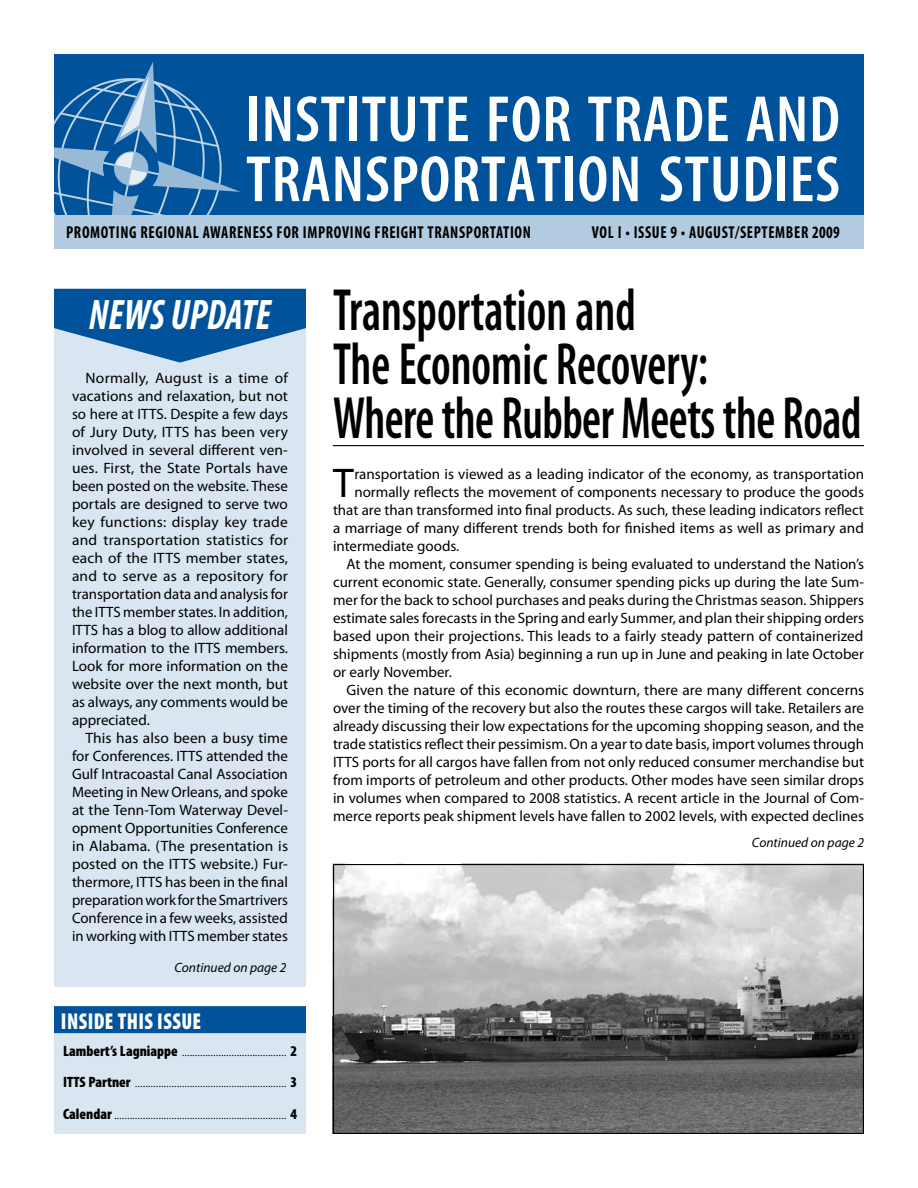
<style>
.page{position:relative;width:918px;height:1188px;background:#fff}
.page>*{position:absolute;margin:0;border:0;box-sizing:border-box;transform-origin:0 0}
.t1{font:600 condensed 66px/60px "Myriad Pro";letter-spacing:.01em;color:#fff}
.t2{font:600 condensed 60px/54px "Myriad Pro";letter-spacing:-.01em;color:#000;scale:.8 1}
.t3{font:italic 700 condensed 42.9px "Myriad Pro";color:#fff;scale:.91 1}
.t4{font:41.7px "Myriad Pro";color:#000}
.t5{font:900 condensed 23.1px "Myriad Pro";letter-spacing:.02em;color:#fff;scale:.91 1}
.t6{font:700 condensed 17.4px "Myriad Pro";letter-spacing:.04em;color:#000;scale:.91 1}
.t7{font:15px/18px "Myriad Pro";color:#000;text-align:justify}
.t8{font:300 15px/31.5px "Myriad Pro";color:#000;text-align:justify}
.t9{font:italic 13.5px "Myriad Pro";color:#000}
.s1{font-weight:900;font-stretch:condensed}
</style>
<div class="page">
<div style="left:54px;top:1009px;width:252px;height:125px;background:#d9e5f0"></div>
<div style="left:54px;top:288px;width:252px;height:699px;background:#d9e5f0"></div>
<div style="left:54px;top:54px;width:810px;height:164px;background:#00539b"></div>
<svg style="left:54px;top:62px;width:187px;height:154px"></svg>
<div style="left:54px;top:216px;width:810px;height:33px;background:#b3cbe1"></div>
<div style="left:54px;top:1006px;width:252px;height:27px;background:#00539b"></div>
<hr style="left:333px;top:445px;width:531px;height:1px;background:#000">
<svg style="left:54px;top:289px;width:252px;height:74px"></svg>
<img style="left:335px;top:866px;width:527px;height:266px">
<div style="left:333px;top:864px;width:531px;height:270px;border:1px solid #000"></div>
<h1 class="t1" style="left:246px;top:88px;width:596px">INSTITUTE FOR TRADE AND<br>TRANSPORTATION STUDIES</h1>
<p class="t6" style="left:66px;top:222px;width:550px">PROMOTING REGIONAL AWARENESS FOR IMPROVING FREIGHT TRANSPORTATION V</p>
<p class="t6" style="left:600px;top:222px;width:266px">OL I • ISSUE 9 • AUGUST/SEPTEMBER 2009</p>
<h3 class="t3" style="left:89px;top:288px;width:202px">NEWS UPDATE</h3>
<p class="t7" style="left:72px;top:369px;width:218px;text-indent:14px">Normally, August is a time of vacations and relaxation, but not so here at ITTS. Despite a few days of Jury Duty, ITTS has been very involved in several different ven&shy;ues. First, the State Portals have been posted on the website. These portals are designed to serve two key functions: display key trade and transportation statistics for each of the ITTS member states, and to serve as a repository for transportation data and analysis for the ITTS member states. In addition, ITTS has a blog to allow additional information to the ITTS members.<br>Look for more information on the website over the next month, but as always, any comments would be appreciated.</p>
<p class="t7" style="left:72px;top:729px;width:218px;text-indent:14px">This has also been a busy time for Conferences. ITTS attended the Gulf Intracoastal Canal Association Meeting in New Orleans, and spoke at the Tenn-Tom Waterway Devel&shy;opment Opportunities Conference in Alabama. (The presentation is posted on the ITTS website.) Fur&shy;thermore, ITTS has been in the final preparation work for the Smartrivers Conference in a few weeks, assisted in working with ITTS member states</p>
<p class="t9" style="left:174px;top:959px;width:114px">Continued on page 2</p>
<h3 class="t5" style="left:61px;top:1006px;width:156px">Inside this Issue</h3>
<p class="t8" style="left:63px;top:1035px;width:236px"><span class="s1">Lambert’s Lagniappe</span> ......................................... <span class="s1">2<br>ITTS Partner</span> ........................................................... <span class="s1">3<br>Calendar</span>................................................................... <span class="s1">4</span></p>
<h2 class="t2" style="left:333px;top:282px;width:662px">Transportation and<br>The Economic Recovery:<br>Where the Rubber Meets the Road</h2>
<h3 class="t4" style="left:333px;top:458px;width:22px">T</h3>
<p class="t7" style="left:354px;top:465px;width:511px">ransportation is viewed as a leading indicator of the economy, as transportation</p>
<p class="t7" style="left:354px;top:483px;width:511px">normally reflects the movement of components necessary to produce the goods</p>
<p class="t7" style="left:333px;top:501px;width:532px">that are than transformed into final products. As such, these leading indicators reflect</p>
<p class="t7" style="left:333px;top:519px;width:533px">a marriage of many different trends both for finished items as well as primary and</p>
<p class="t7" style="left:333px;top:537px;width:128px">intermediate goods.</p>
<p class="t7" style="left:346px;top:555px;width:519px">At the moment, consumer spending is being evaluated to understand the Nation’s</p>
<p class="t7" style="left:333px;top:573px;width:533px">current economic state. Generally, consumer spending picks up during the late Sum-</p>
<p class="t7" style="left:333px;top:591px;width:533px">mer for the back to school purchases and peaks during the Christmas season. Shippers</p>
<p class="t7" style="left:333px;top:609px;width:533px">estimate sales forecasts in the Spring and early Summer, and plan their shipping orders</p>
<p class="t7" style="left:333px;top:627px;width:532px">based upon their projections. This leads to a fairly steady pattern of containerized</p>
<p class="t7" style="left:333px;top:645px;width:532px">shipments (mostly from Asia) beginning a run up in June and peaking in late October</p>
<p class="t7" style="left:333px;top:663px;width:120px">or early November.</p>
<p class="t7" style="left:346px;top:681px;width:519px">Given the nature of this economic downturn, there are many different concerns</p>
<p class="t7" style="left:333px;top:699px;width:532px">over the timing of the recovery but also the routes these cargos will take. Retailers are</p>
<p class="t7" style="left:333px;top:717px;width:532px">already discussing their low expectations for the upcoming shopping season, and the</p>
<p class="t7" style="left:333px;top:735px;width:533px">trade statistics reflect their pessimism. On a year to date basis, import volumes through</p>
<p class="t7" style="left:333px;top:753px;width:533px">ITTS ports for all cargos have fallen from not only reduced consumer merchandise but</p>
<p class="t7" style="left:333px;top:771px;width:532px">from imports of petroleum and other products. Other modes have seen similar drops</p>
<p class="t7" style="left:333px;top:789px;width:533px">in volumes when compared to 2008 statistics. A recent article in the Journal of Com-</p>
<p class="t7" style="left:333px;top:807px;width:533px">merce reports peak shipment levels have fallen to 2002 levels, with expected declines</p>
<p class="t9" style="left:752px;top:834px;width:114px">Continued on page 2</p>
</div>
